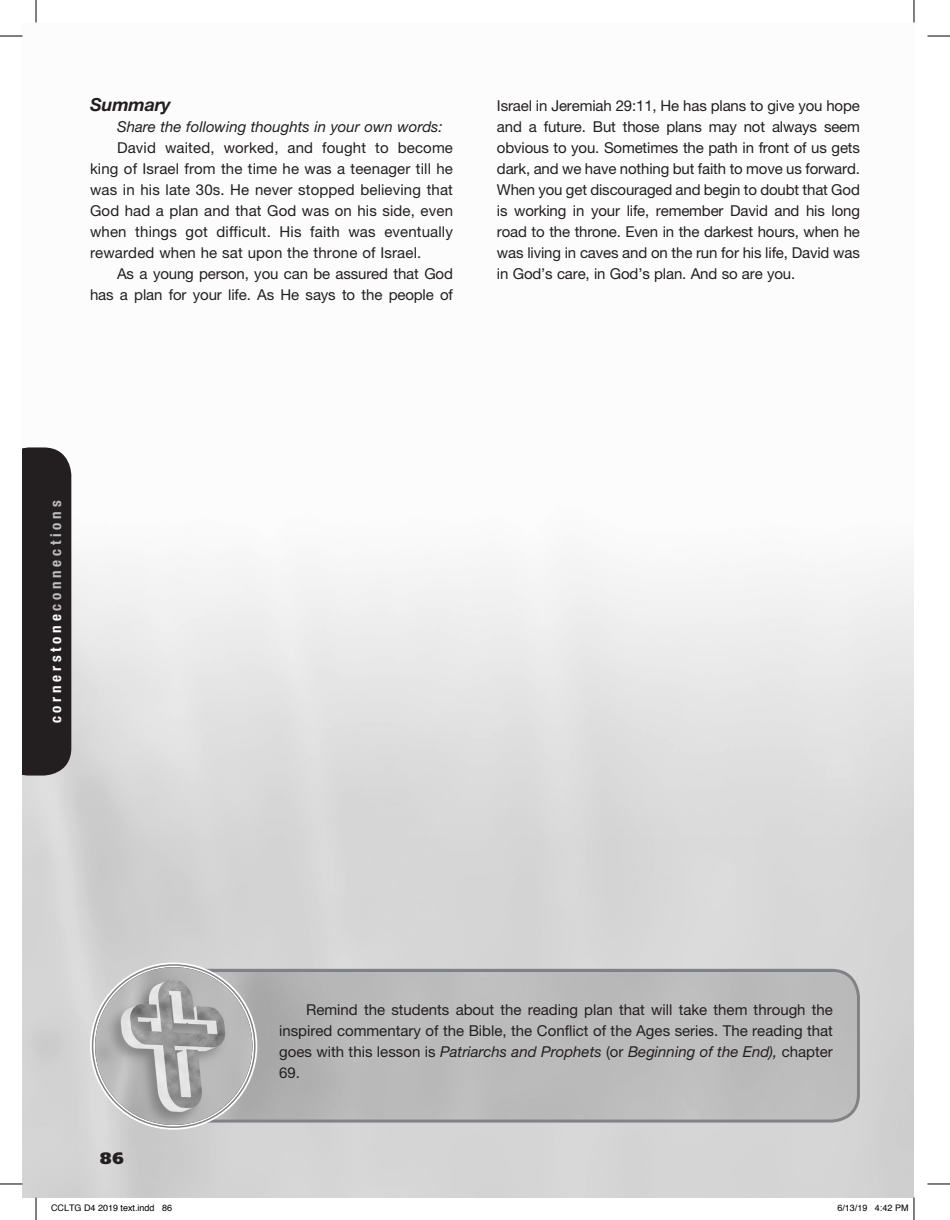
<style>
.page{position:relative;width:950px;height:1220px;background:#fff}
.page>*{position:absolute;margin:0;border:0;box-sizing:border-box;transform-origin:0 0}
.t1{font:italic 700 18px "Helvetica Neue";letter-spacing:-.01em;color:#231f20}
.t2{font:900 16.5px "Frutiger";color:#231f20}
.t3{font:15px/21px "Helvetica Neue";letter-spacing:-.01em;color:#231f20;text-align:justify}
.t4{font:italic 15px "Helvetica Neue";color:#231f20}
.t5{font:700 condensed 15px "Helvetica Neue";letter-spacing:.25em;color:#fff}
.t6{font:9px "Helvetica";color:#000}
.s1{color:#bcbdc0}
.s2{font-style:italic}
</style>
<div class="page">
<div style="left:22px;top:447px;width:49px;height:328px;background:#231f20"></div>
<div style="left:129px;top:968px;width:730px;height:154px;border:3px solid #808285;border-radius:27px"></div>
<svg style="left:93px;top:965px;width:162px;height:162px"></svg>
<img style="left:95px;top:967px;width:157px;height:158px;border-radius:79px">
<svg style="left:0;top:36px;width:22px;height:1px"></svg>
<svg style="left:927px;top:36px;width:23px;height:1px"></svg>
<svg style="left:0;top:1183px;width:22px;height:1px"></svg>
<svg style="left:927px;top:1183px;width:23px;height:1px"></svg>
<svg style="left:36px;top:0;width:1px;height:22px"></svg>
<svg style="left:36px;top:1197px;width:1px;height:23px"></svg>
<svg style="left:913px;top:0;width:1px;height:22px"></svg>
<svg style="left:874px;top:1197px;width:40px;height:23px"></svg>
<p class="t1" style="left:90px;top:93px;width:82px">Summary</p>
<p class="t4" style="left:117px;top:118px;width:327px">Share the following thoughts in your own words:</p>
<p class="t3" style="left:90px;top:137px;width:364px;text-indent:27px">David waited, worked, and fought to become king of Israel from the time he was a teenager till he was in his late 30s. He never stopped believing that God had a plan and that God was on his side, even when things got difficult. His faith was eventually rewarded when he sat upon the throne of Israel.</p>
<p class="t3" style="left:90px;top:263px;width:364px;text-align:right">As a young person, you can be assured that God has a plan for your life. As He says to the people of</p>
<p class="t3" style="left:497px;top:95px;width:364px">Israel in Jeremiah 29:11, He has plans to give you hope and a future. But those plans may not always seem obvious to you. Sometimes the path in front of us gets dark, and we have nothing but faith to move us forward.<br>When you get discouraged and begin to doubt that God is working in your life, remember David and his long road to the throne. Even in the darkest hours, when he was living in caves and on the run for his life, David was in God’s care, in God’s plan. And so are you.</p>
<p class="t5" style="left:47px;top:723px;width:224px;rotate:-90deg">cornerstone<span class="s1">connections</span></p>
<p class="t2" style="left:100px;top:1147px;width:25px">86</p>
<p class="t3" style="left:279px;top:999px;width:555px;text-indent:27px">Remind the students about the reading plan that will take them through the inspired commentary of the Bible, the Conflict of the Ages series. The reading that goes with this lesson is <span class="s2">Patriarchs and Prophets</span> (or <span class="s2">Beginning of the End),</span> chapter 69.</p>
<p class="t6" style="left:51px;top:1200px;width:123px">CCLTG D4 2019 text.indd 86</p>
<p class="t6" style="left:837px;top:1200px;width:73px">6/13/19 4:42 PM</p>
</div>
